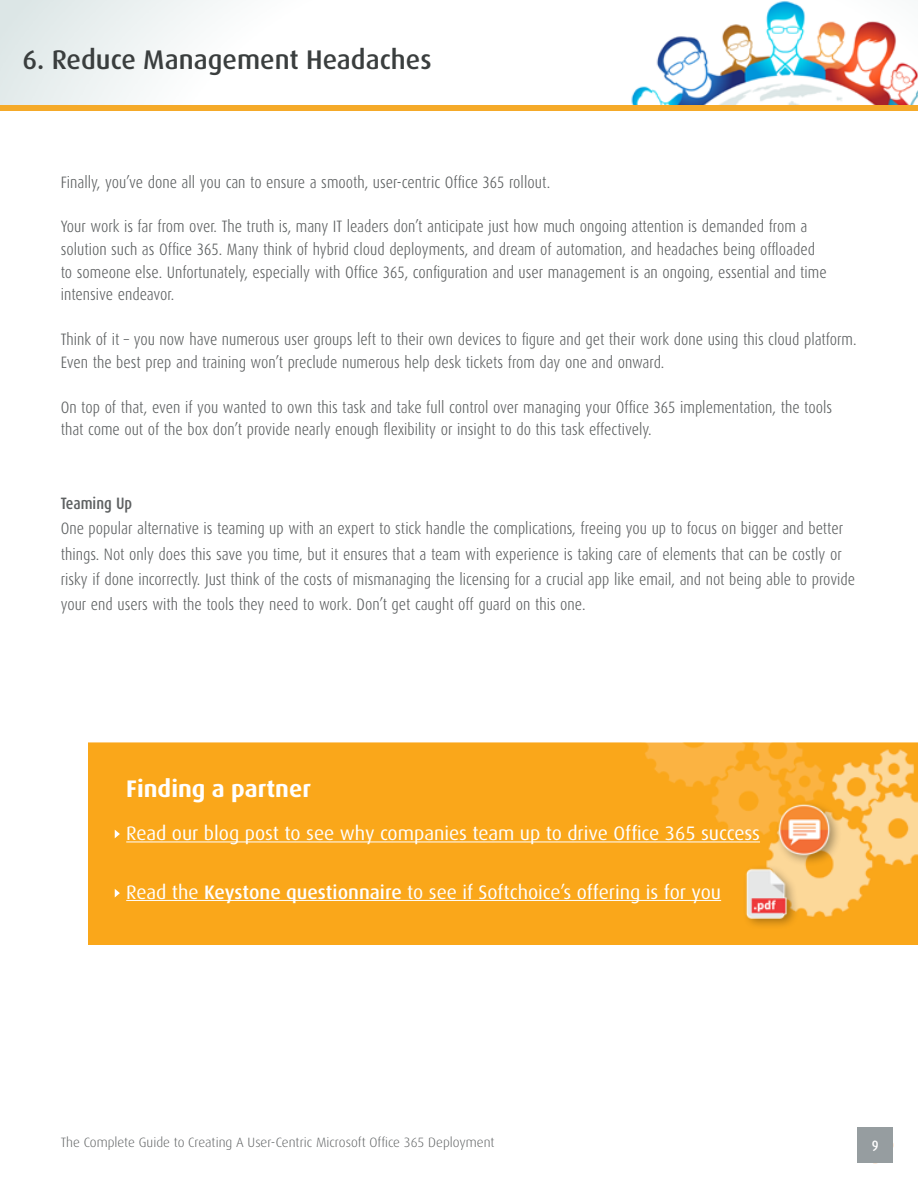
<style>
.page{position:relative;width:918px;height:1188px;background:#fff}
.page>*{position:absolute;margin:0;border:0;box-sizing:border-box;transform-origin:0 0}
.t1{font:500 27px "Dax";color:#3a3e3e}
.t2{font:700 24px "Dax";color:#fff}
.t3{font:19.5px "Dax";color:#fff}
.t4{font:300 16.5px/22.5px "Dax Condensed";color:#5d6061}
.t5{font:500 16.5px "Dax Condensed";color:#5d6061}
.t6{font:500 15px "Dax Condensed";color:#fff}
.t7{font:300 13.5px "Dax";color:#5d6061}
.s1{font-weight:500}
</style>
<div class="page">
<img style="left:0;top:0;width:918px;height:106px">
<div style="left:857px;top:1127px;width:36px;height:36px;background:#969da0"></div>
<div style="left:0;top:106px;width:918px;height:5px;background:#f5aa29"></div>
<img style="left:89px;top:743px;width:829px;height:202px">
<hr style="left:126px;top:841px;width:634px;height:1px;background:#fff">
<hr style="left:126px;top:900px;width:595px;height:1px;background:#fff">
<div style="left:775px;top:800px;width:67px;height:66px;background:#000;opacity:.34"></div>
<img style="left:774px;top:800px;width:60px;height:60px">
<div style="left:742px;top:865px;width:58px;height:66px;background:#000;opacity:.34"></div>
<img style="left:735px;top:865px;width:60px;height:59px">
<svg style="left:115px;top:830px;width:5px;height:8px"></svg>
<svg style="left:115px;top:889px;width:5px;height:9px"></svg>
<h1 class="t1" style="left:22px;top:45px;width:411px">6. Reduce Management Headaches</h1>
<p class="t4" style="left:61px;top:171px;width:491px">Finally, you’ve done all you can to ensure a smooth, user-centric Office 365 rollout.</p>
<p class="t4" style="left:61px;top:216px;width:767px">Your work is far from over. The truth is, many IT leaders don’t anticipate just how much ongoing attention is demanded from a solution such as Office 365. Many think of hybrid cloud deployments, and dream of automation, and headaches being offloaded to someone else. Unfortunately, especially with Office 365, configuration and user management is an ongoing, essential and time intensive endeavor.</p>
<p class="t4" style="left:61px;top:328px;width:797px">Think of it – you now have numerous user groups left to their own devices to figure and get their work done using this cloud platform.<br>Even the best prep and training won’t preclude numerous help desk tickets from day one and onward.</p>
<p class="t4" style="left:61px;top:396px;width:773px">On top of that, even if you wanted to own this task and take full control over managing your Office 365 implementation, the tools that come out of the box don’t provide nearly enough flexibility or insight to do this task effectively.</p>
<p class="t5" style="left:61px;top:494px;width:73px">Teaming Up</p>
<p class="t4" style="left:61px;top:516px;width:796px;line-height:25.5px">One popular alternative is teaming up with an expert to stick handle the complications, freeing you up to focus on bigger and better things. Not only does this save you time, but it ensures that a team with experience is taking care of elements that can be costly or risky if done incorrectly. Just think of the costs of mismanaging the licensing for a crucial app like email, and not being able to provide your end users with the tools they need to work. Don’t get caught off guard on this one.</p>
<h2 class="t2" style="left:126px;top:775px;width:186px">Finding a partner</h2>
<p class="t3" style="left:126px;top:822px;width:635px">Read our blog post to see why companies team up to drive Office 365 success</p>
<p class="t3" style="left:126px;top:881px;width:596px">Read the <span class="s1">Keystone questionnaire</span> to see if Softchoice’s offering is for you</p>
<p class="t7" style="left:61px;top:1135px;width:435px">The Complete Guide to Creating A User-Centric Microsoft Office 365 Deployment</p>
<p class="t6" style="left:872px;top:1138px;width:8px">9</p>
</div>
